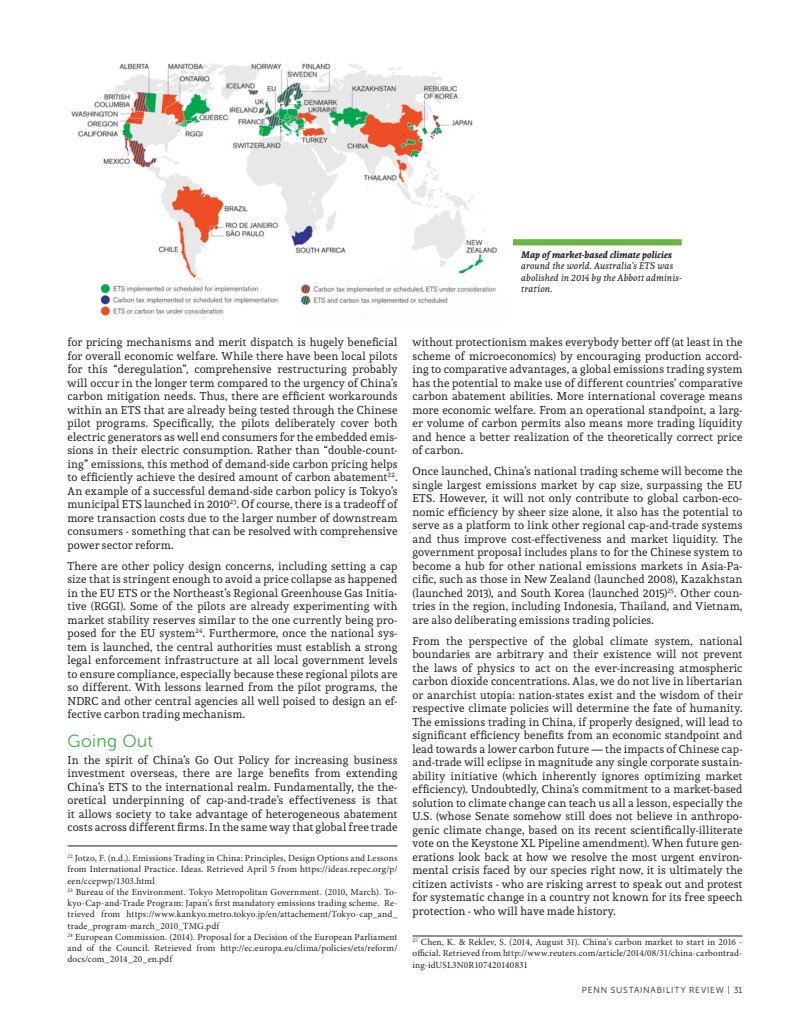
<style>
.page{position:relative;width:810px;height:1035px;background:#fff}
.page>*{position:absolute;margin:0;border:0;box-sizing:border-box;transform-origin:0 0}
.t1{font:17.5px "Museo Sans Rounded 300";letter-spacing:.02em;color:#40ae49}
.t2{font:11.25px/13.5px "Andada";letter-spacing:.015em;color:#231f20;text-align:justify}
.t3{font:9.38px/11.2px "Minion Pro";letter-spacing:.015em;color:#231f20}
.t4{font:italic 9.38px/11.2px "Andada";letter-spacing:.01em;color:#231f20}
.t5{font:italic 700 9.38px "Andada";letter-spacing:.01em;color:#231f20}
.t6{font:8.75px "Museo Sans Rounded 300";letter-spacing:.09em;color:#231f20}
</style>
<div class="page">
<div style="left:512px;top:239px;width:170px;height:6px;background:#6ab544"></div>
<img style="left:71px;top:63px;width:427px;height:253px">
<hr style="left:68px;top:846px;width:330px;height:1px;background:#231f20">
<hr style="left:412px;top:936px;width:330px;height:1px;background:#231f20">
<p class="t5" style="left:521px;top:248px;width:152px">Map of market-based climate policies</p>
<p class="t4" style="left:521px;top:260px;width:162px">around the world. Australia’s ETS was abolished in 2014 by the Abbott adminis&shy;tration.</p>
<p class="t2" style="left:68px;top:335px;width:332px">for pricing mechanisms and merit dispatch is hugely beneficial for overall economic welfare. While there have been local pilots for this “deregulation”, comprehensive restructuring probably will occur in the longer term compared to the urgency of China’s carbon mitigation needs. Thus, there are efficient workarounds within an ETS that are already being tested through the Chinese pilot programs. Specifically, the pilots deliberately cover both electric generators as well end consumers for the embedded emis&shy;sions in their electric consumption. Rather than “double-count&shy;ing” emissions, this method of demand-side carbon pricing helps to efficiently achieve the desired amount of carbon abatement<sup>22</sup>.<br>An example of a successful demand-side carbon policy is Tokyo’s municipal ETS launched in 2010<sup>23</sup>. Of course, there is a tradeoff of more transaction costs due to the larger number of downstream consumers - something that can be resolved with comprehensive power sector reform.</p>
<p class="t2" style="left:68px;top:559px;width:332px">There are other policy design concerns, including setting a cap size that is stringent enough to avoid a price collapse as happened in the EU ETS or the Northeast’s Regional Greenhouse Gas Initia&shy;tive (RGGI). Some of the pilots are already experimenting with market stability reserves similar to the one currently being pro&shy;posed for the EU system<sup>24</sup>. Furthermore, once the national sys&shy;tem is launched, the central authorities must establish a strong legal enforcement infrastructure at all local government levels to ensure compliance, especially because these regional pilots are so different. With lessons learned from the pilot programs, the NDRC and other central agencies all well poised to design an ef&shy;fective carbon trading mechanism.</p>
<h1 class="t1" style="left:68px;top:731px;width:87px">Going Out</h1>
<p class="t2" style="left:68px;top:753px;width:332px">In the spirit of China’s Go Out Policy for increasing business investment overseas, there are large benefits from extending China’s ETS to the international realm. Fundamentally, the the&shy;oretical underpinning of cap-and-trade’s effectiveness is that it allows society to take advantage of heterogeneous abatement costs across different firms. In the same way that global free trade</p>
<p class="t3" style="left:68px;top:852px;width:332px"><sup>22</sup> Jotzo, F. (n.d.). Emissions Trading in China: Principles, Design Options and Lessons from International Practice. Ideas. Retrieved April 5 from https://ideas.repec.org/p/ een/ccepwp/1303.html<br><sup>23</sup> Bureau of the Environment. Tokyo Metropolitan Government. (2010, March). To&shy;kyo-Cap-and-Trade Program: Japan’s first mandatory emissions trading scheme. Re&shy;trieved from https://www.kankyo.metro.tokyo.jp/en/attachement/Tokyo-cap_and_ trade_program-march_2010_TMG.pdf<br><sup>24</sup> European Commission. (2014). Proposal for a Decision of the European Parliament and of the Council. Retrieved from http://ec.europa.eu/clima/policies/ets/reform/ docs/com_2014_20_en.pdf</p>
<p class="t2" style="left:412px;top:335px;width:332px">without protectionism makes everybody better off (at least in the scheme of microeconomics) by encouraging production accord&shy;ing to comparative advantages, a global emissions trading system has the potential to make use of different countries’ comparative carbon abatement abilities. More international coverage means more economic welfare. From an operational standpoint, a larg&shy;er volume of carbon permits also means more trading liquidity and hence a better realization of the theoretically correct price of carbon.</p>
<p class="t2" style="left:412px;top:464px;width:332px">Once launched, China’s national trading scheme will become the single largest emissions market by cap size, surpassing the EU ETS. However, it will not only contribute to global carbon-eco&shy;nomic efficiency by sheer size alone, it also has the potential to serve as a platform to link other regional cap-and-trade systems and thus improve cost-effectiveness and market liquidity. The government proposal includes plans to for the Chinese system to become a hub for other national emissions markets in Asia-Pa&shy;cific, such as those in New Zealand (launched 2008), Kazakhstan (launched 2013), and South Korea (launched 2015)<sup>25</sup>. Other coun&shy;tries in the region, including Indonesia, Thailand, and Vietnam, are also deliberating emissions trading policies.</p>
<p class="t2" style="left:412px;top:634px;width:332px">From the perspective of the global climate system, national boundaries are arbitrary and their existence will not prevent the laws of physics to act on the ever-increasing atmospheric carbon dioxide concentrations. Alas, we do not live in libertarian or anarchist utopia: nation-states exist and the wisdom of their respective climate policies will determine the fate of humanity.<br>The emissions trading in China, if properly designed, will lead to significant efficiency benefits from an economic standpoint and lead towards a lower carbon future — the impacts of Chinese cap&shy;and-trade will eclipse in magnitude any single corporate sustain&shy;ability initiative (which inherently ignores optimizing market efficiency). Undoubtedly, China’s commitment to a market-based solution to climate change can teach us all a lesson, especially the U.S. (whose Senate somehow still does not believe in anthropo&shy;genic climate change, based on its recent scientifically-illiterate vote on the Keystone XL Pipeline amendment). When future gen&shy;erations look back at how we resolve the most urgent environ&shy;mental crisis faced by our species right now, it is ultimately the citizen activists - who are risking arrest to speak out and protest for systematic change in a country not known for its free speech protection - who will have made history.</p>
<p class="t3" style="left:412px;top:936px;width:332px;text-align:justify"><sup>25</sup> Chen, K. &amp; Reklev, S. (2014, August 31). China’s carbon market to start in 2016 - official. Retrieved from http://www.reuters.com/article/2014/08/31/china-carbontrad&shy;ing-idUSL3N0R107420140831</p>
<p class="t6" style="left:582px;top:985px;width:162px">PENN SUSTAINABILITY REVIEW | 31</p>
</div>
